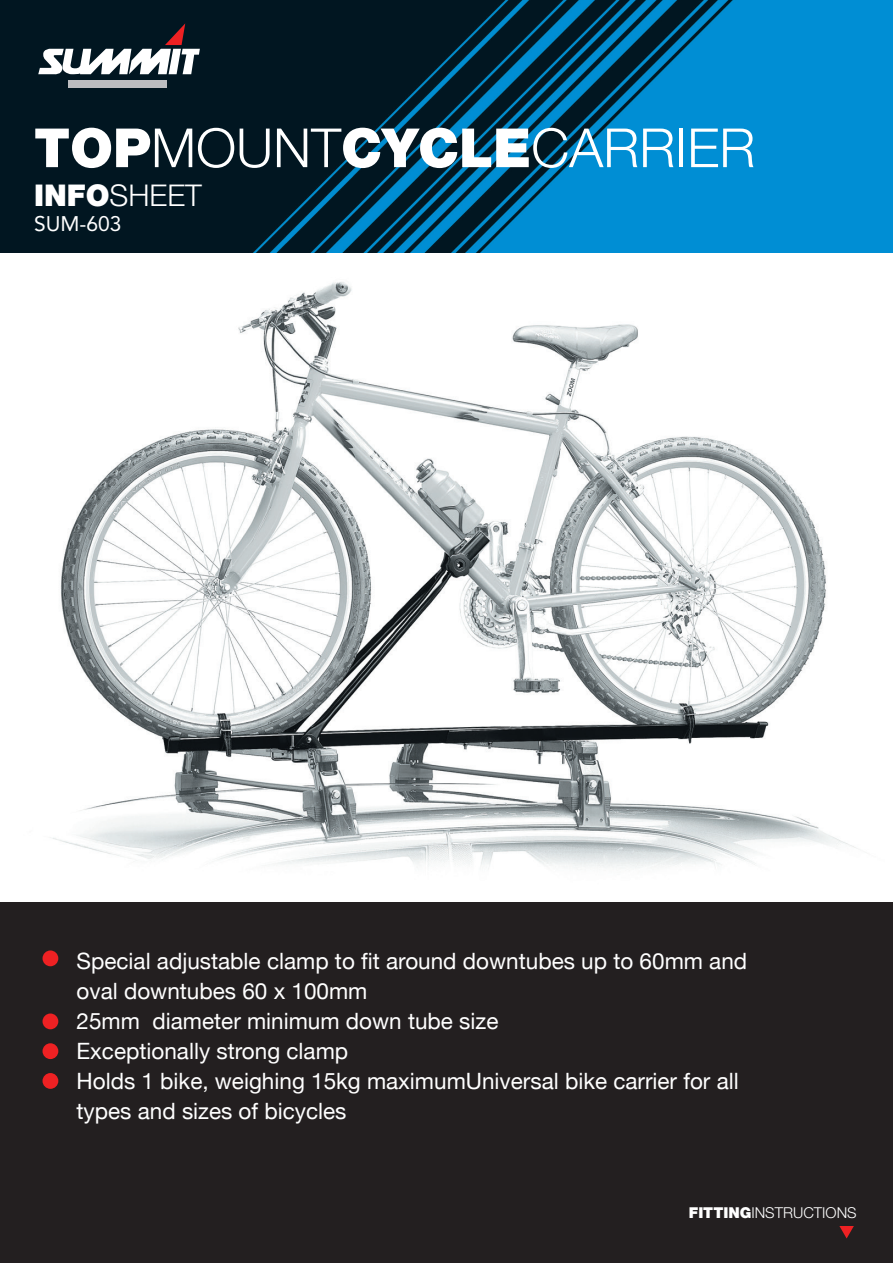
<style>
.page{position:relative;width:893px;height:1263px;background:#231f20}
.page>*{position:absolute;margin:0;border:0;box-sizing:border-box;transform-origin:0 0}
.t1{font:300 54px "Helvetica Neue LT Std";color:#fff}
.t2{font:300 30px "Helvetica Neue LT Std";color:#fff}
.t3{font:22.5px/30px "Helvetica Neue";color:#fff}
.t4{font:21px "Avenir";color:#fff}
.t5{font:300 15px "Helvetica Neue LT Std";color:#fff}
.s1{font-weight:900}
</style>
<div class="page">
<img style="left:0;top:0;width:893px;height:253px">
<svg style="left:38px;top:23px;width:162px;height:52px;background:#596269"></svg>
<div style="left:68px;top:80px;width:99px;height:8px;background:#bcbdc0"></div>
<img style="left:0;top:253px;width:893px;height:649px">
<div style="left:43px;top:950px;width:15px;height:16px;background:#ee2123;border-radius:50%"></div>
<div style="left:43px;top:1013px;width:15px;height:16px;background:#ee2123;border-radius:50%"></div>
<div style="left:43px;top:1043px;width:15px;height:16px;background:#ee2123;border-radius:50%"></div>
<div style="left:43px;top:1073px;width:15px;height:16px;background:#ee2123;border-radius:50%"></div>
<svg style="left:839px;top:1226px;width:15px;height:12px"></svg>
<p class="t1" style="left:34px;top:115px;width:723px"><span class="s1">TOP</span>MOUNT<span class="s1">CYCLE</span>CARRIER</p>
<p class="t2" style="left:34px;top:177px;width:169px"><span class="s1">INFO</span>SHEET</p>
<p class="t4" style="left:34px;top:211px;width:89px">SUM-603</p>
<p class="t3" style="left:77px;top:947px;width:672px">Special adjustable clamp to fit around downtubes up to 60mm and oval downtubes 60 x 100mm</p>
<p class="t3" style="left:77px;top:1007px;width:423px">25mm diameter minimum down tube size</p>
<p class="t3" style="left:77px;top:1037px;width:273px">Exceptionally strong clamp</p>
<p class="t3" style="left:77px;top:1067px;width:664px">Holds 1 bike, weighing 15kg maximumUniversal bike carrier for all types and sizes of bicycles</p>
<p class="t5" style="left:689px;top:1204px;width:169px"><span class="s1">FITTING</span>INSTRUCTIONS</p>
</div>
